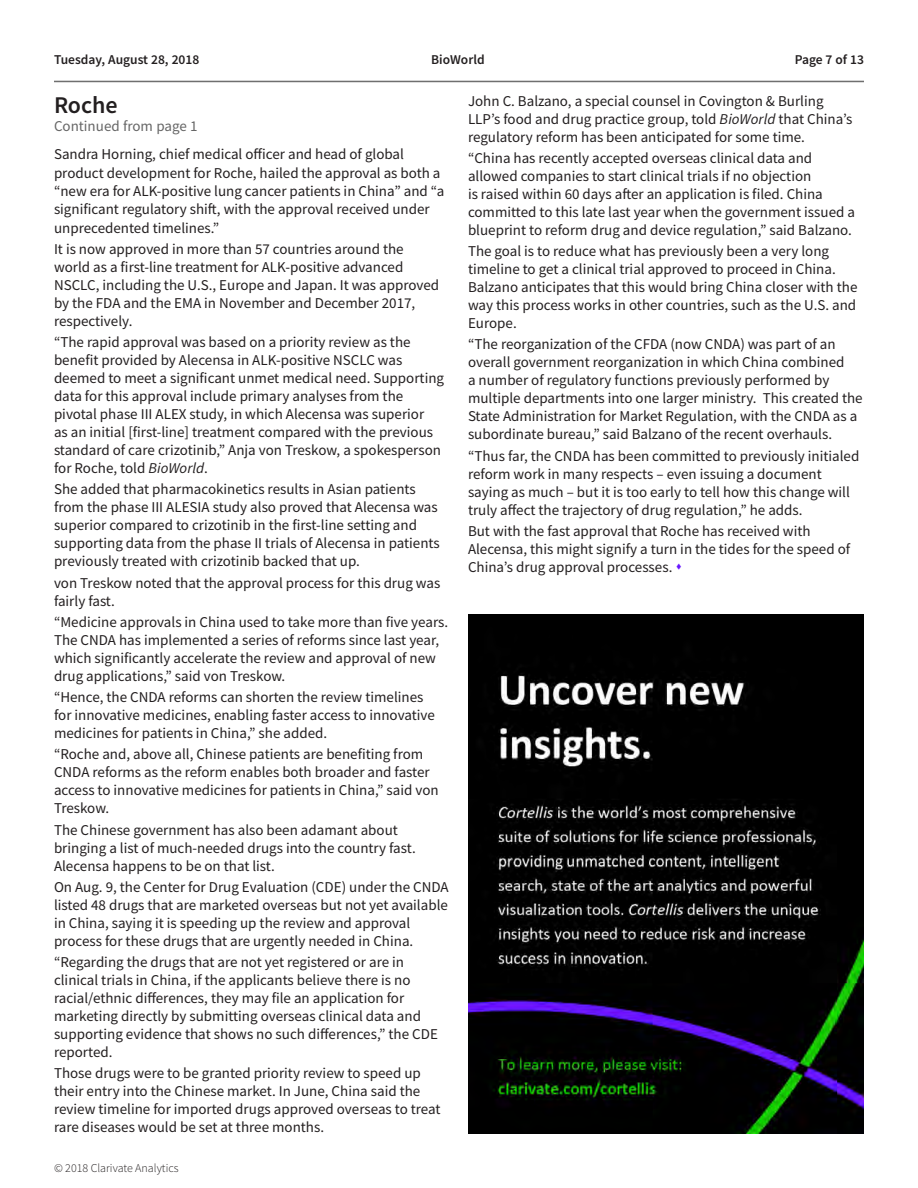
<style>
.page{position:relative;width:918px;height:1188px;background:#fff}
.page>*{position:absolute;margin:0;border:0;box-sizing:border-box;transform-origin:0 0}
.t1{font:600 24px "Source Sans Pro";color:#231f20}
.new_body{font:15px/18px "Source Sans Pro";color:#231f20}
.t2{font:15px "Source Sans Pro";color:#666}
.t3{font:600 13.5px "Source Sans Pro";color:#231f20}
.t4{font:300 12px "Source Sans Pro";color:#231f20}
.s1{font-style:italic}
.s2{color:#6817ff}
</style>
<div class="page">
<hr style="left:54px;top:81px;width:810px;height:1px;background:#666">
<img style="left:468px;top:614px;width:396px;height:520px">
<p class="t3" style="left:54px;top:51px;width:147px">Tuesday, August 28, 2018</p>
<p class="t3" style="left:431px;top:51px;width:55px">BioWorld</p>
<p class="t3" style="left:795px;top:51px;width:71px">Page 7 of 13</p>
<p class="t1" style="left:54px;top:89px;width:65px">Roche</p>
<p class="t2" style="left:54px;top:116px;width:145px">Continued from page 1</p>
<p class="new_body" style="left:54px;top:145px;width:392px">Sandra Horning, chief medical officer and head of global product development for Roche, hailed the approval as both a “new era for ALK-positive lung cancer patients in China” and “a significant regulatory shift, with the approval received under unprecedented timelines.”</p>
<p class="new_body" style="left:54px;top:240px;width:387px">It is now approved in more than 57 countries around the world as a first-line treatment for ALK-positive advanced NSCLC, including the U.S., Europe and Japan. It was approved by the FDA and the EMA in November and December 2017, respectively.</p>
<p class="new_body" style="left:54px;top:333px;width:392px">“The rapid approval was based on a priority review as the benefit provided by Alecensa in ALK-positive NSCLC was deemed to meet a significant unmet medical need. Supporting data for this approval include primary analyses from the pivotal phase III ALEX study, in which Alecensa was superior<br>as an initial [first-line] treatment compared with the previous standard of care crizotinib,” Anja von Treskow, a spokesperson for Roche, told <span class="s1">BioWorld</span>.</p>
<p class="new_body" style="left:54px;top:480px;width:387px">She added that pharmacokinetics results in Asian patients from the phase III ALESIA study also proved that Alecensa was superior compared to crizotinib in the first-line setting and supporting data from the phase II trials of Alecensa in patients previously treated with crizotinib backed that up.</p>
<p class="new_body" style="left:54px;top:574px;width:388px">von Treskow noted that the approval process for this drug was fairly fast.</p>
<p class="new_body" style="left:54px;top:613px;width:396px">“Medicine approvals in China used to take more than five years.<br>The CNDA has implemented a series of reforms since last year, which significantly accelerate the review and approval of new drug applications,” said von Treskow.</p>
<p class="new_body" style="left:54px;top:688px;width:382px">“Hence, the CNDA reforms can shorten the review timelines for innovative medicines, enabling faster access to innovative medicines for patients in China,” she added.</p>
<p class="new_body" style="left:54px;top:745px;width:386px">“Roche and, above all, Chinese patients are benefiting from CNDA reforms as the reform enables both broader and faster access to innovative medicines for patients in China,” said von Treskow.</p>
<p class="new_body" style="left:54px;top:820px;width:363px">The Chinese government has also been adamant about bringing a list of much-needed drugs into the country fast.<br>Alecensa happens to be on that list.</p>
<p class="new_body" style="left:54px;top:878px;width:396px">On Aug. 9, the Center for Drug Evaluation (CDE) under the CNDA listed 48 drugs that are marketed overseas but not yet available in China, saying it is speeding up the review and approval process for these drugs that are urgently needed in China.</p>
<p class="new_body" style="left:54px;top:953px;width:385px">“Regarding the drugs that are not yet registered or are in clinical trials in China, if the applicants believe there is no racial/ethnic differences, they may file an application for marketing directly by submitting overseas clinical data and supporting evidence that shows no such differences,” the CDE reported.</p>
<p class="new_body" style="left:54px;top:1064px;width:388px">Those drugs were to be granted priority review to speed up their entry into the Chinese market. In June, China said the review timeline for imported drugs approved overseas to treat rare diseases would be set at three months.</p>
<p class="t4" style="left:54px;top:1161px;width:126px">© 2018 Clarivate Analytics</p>
<p class="new_body" style="left:468px;top:92px;width:386px">John C. Balzano, a special counsel in Covington &amp; Burling<br>LLP’s food and drug practice group, told <span class="s1">BioWorld</span> that China’s regulatory reform has been anticipated for some time.</p>
<p class="new_body" style="left:468px;top:149px;width:389px">“China has recently accepted overseas clinical data and allowed companies to start clinical trials if no objection<br>is raised within 60 days after an application is filed. China committed to this late last year when the government issued a blueprint to reform drug and device regulation,” said Balzano.</p>
<p class="new_body" style="left:468px;top:242px;width:391px">The goal is to reduce what has previously been a very long timeline to get a clinical trial approved to proceed in China.<br>Balzano anticipates that this would bring China closer with the way this process works in other countries, such as the U.S. and Europe.</p>
<p class="new_body" style="left:468px;top:335px;width:396px">“The reorganization of the CFDA (now CNDA) was part of an overall government reorganization in which China combined<br>a number of regulatory functions previously performed by multiple departments into one larger ministry. This created the State Administration for Market Regulation, with the CNDA as a subordinate bureau,” said Balzano of the recent overhauls.</p>
<p class="new_body" style="left:468px;top:447px;width:393px">“Thus far, the CNDA has been committed to previously initialed reform work in many respects – even issuing a document saying as much – but it is too early to tell how this change will truly affect the trajectory of drug regulation,” he adds.</p>
<p class="new_body" style="left:468px;top:522px;width:384px">But with the fast approval that Roche has received with<br>Alecensa, this might signify a turn in the tides for the speed of<br>China’s drug approval processes. <span class="s2">▲</span></p>
</div>
